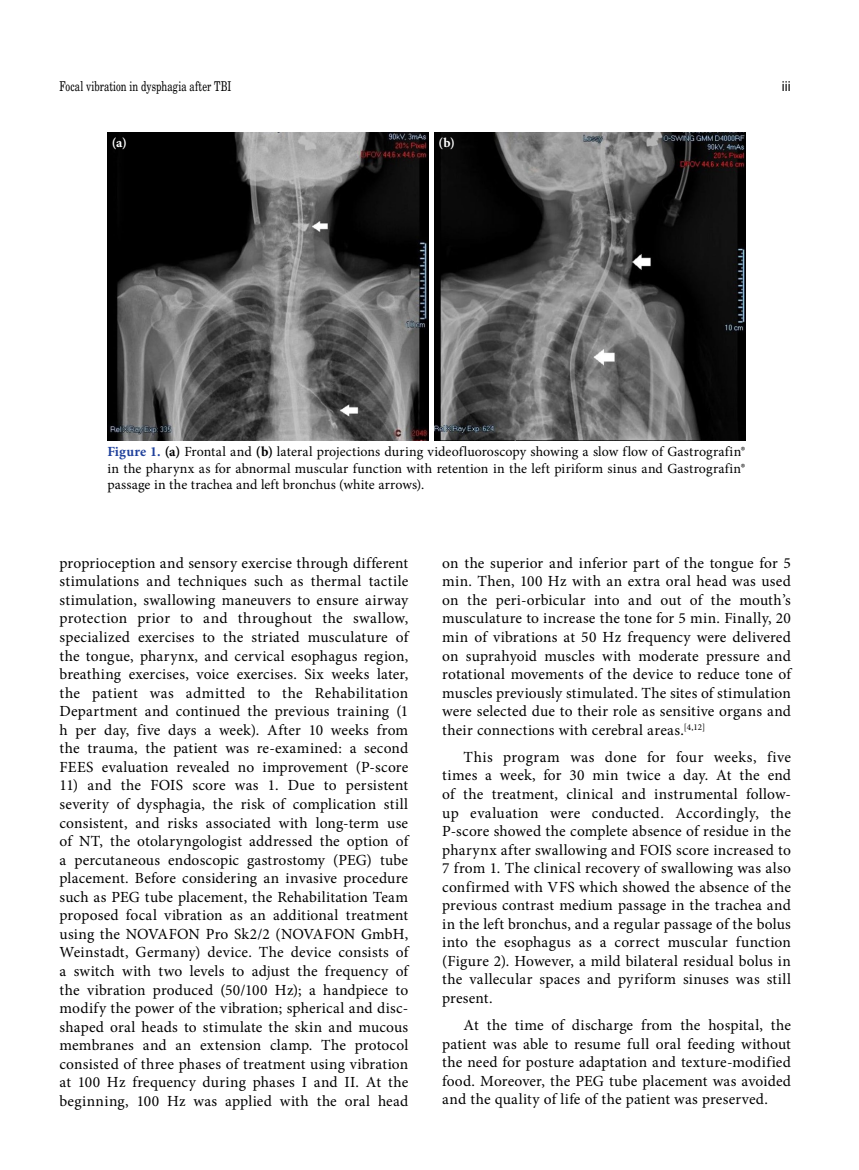
<style>
.page{position:relative;width:859px;height:1170px;background:#fff}
.page>*{position:absolute;margin:0;border:0;box-sizing:border-box;transform-origin:0 0}
.t1{font:15.45px/18.6px "Minion Pro";letter-spacing:.015em;color:#000;text-align:justify}
.t2{font:13.95px/16.8px "Minion Pro";letter-spacing:.01em;color:#000;text-align:justify}
.t3{font:13.5px "Madison Tr";letter-spacing:.005em;color:#000}
.t4{font:700 13.5px "Minion Pro";color:#fff}
.t5{font:13.5px "Helvetica Normal Tr";color:#000}
.s1{font-weight:700;color:#20419b}
.s2{font-weight:700}
</style>
<div class="page">
<img style="left:107px;top:133px;width:638px;height:307px">
<hr style="left:429px;top:132px;width:4px;height:309px;background:#fff">
<p class="t3" style="left:60px;top:78px;width:173px">Focal vibration in dysphagia after TBI</p>
<p class="t5" style="left:782px;top:78px;width:11px">iii</p>
<p class="t4" style="left:112px;top:133px;width:16px">(a)</p>
<p class="t4" style="left:438px;top:133px;width:18px">(b)</p>
<p class="t2" style="left:107px;top:443px;width:639px"><span class="s1">Figure 1.</span> <span class="s2">(a)</span> Frontal and <span class="s2">(b)</span> lateral projections during videofluoroscopy showing a slow flow of Gastrografin® in the pharynx as for abnormal muscular function with retention in the left piriform sinus and Gastrografin® passage in the trachea and left bronchus (white arrows).</p>
<p class="t1" style="left:60px;top:553px;width:350px">proprioception and sensory exercise through different stimulations and techniques such as thermal tactile stimulation, swallowing maneuvers to ensure airway protection prior to and throughout the swallow, specialized exercises to the striated musculature of the tongue, pharynx, and cervical esophagus region, breathing exercises, voice exercises. Six weeks later, the patient was admitted to the Rehabilitation Department and continued the previous training (1 h per day, five days a week). After 10 weeks from the trauma, the patient was re-examined: a second FEES evaluation revealed no improvement (P-score</p>
<p class="t1" style="left:60px;top:776px;width:350px">11) and the FOIS score was 1. Due to persistent severity of dysphagia, the risk of complication still consistent, and risks associated with long-term use of NT, the otolaryngologist addressed the option of a percutaneous endoscopic gastrostomy (PEG) tube placement. Before considering an invasive procedure such as PEG tube placement, the Rehabilitation Team proposed focal vibration as an additional treatment using the NOVAFON Pro Sk2/2 (NOVAFON GmbH, Weinstadt, Germany) device. The device consists of a switch with two levels to adjust the frequency of the vibration produced (50/100 Hz); a handpiece to modify the power of the vibration; spherical and disc&shy;shaped oral heads to stimulate the skin and mucous membranes and an extension clamp. The protocol consisted of three phases of treatment using vibration at 100 Hz frequency during phases I and II. At the beginning, 100 Hz was applied with the oral head</p>
<p class="t1" style="left:442px;top:553px;width:350px">on the superior and inferior part of the tongue for 5 min. Then, 100 Hz with an extra oral head was used on the peri-orbicular into and out of the mouth’s musculature to increase the tone for 5 min. Finally, 20 min of vibrations at 50 Hz frequency were delivered on suprahyoid muscles with moderate pressure and rotational movements of the device to reduce tone of muscles previously stimulated. The sites of stimulation were selected due to their role as sensitive organs and their connections with cerebral areas.<sup>[4,12]</sup></p>
<p class="t1" style="left:442px;top:747px;width:350px;text-indent:21px">This program was done for four weeks, five times a week, for 30 min twice a day. At the end of the treatment, clinical and instrumental follow&shy;up evaluation were conducted. Accordingly, the P-score showed the complete absence of residue in the pharynx after swallowing and FOIS score increased to 7 from 1. The clinical recovery of swallowing was also confirmed with VFS which showed the absence of the previous contrast medium passage in the trachea and in the left bronchus, and a regular passage of the bolus into the esophagus as a correct muscular function (Figure 2). However, a mild bilateral residual bolus in the vallecular spaces and pyriform sinuses was still present.</p>
<p class="t1" style="left:442px;top:1015px;width:350px;text-indent:21px">At the time of discharge from the hospital, the patient was able to resume full oral feeding without the need for posture adaptation and texture-modified food. Moreover, the PEG tube placement was avoided and the quality of life of the patient was preserved.</p>
</div>
